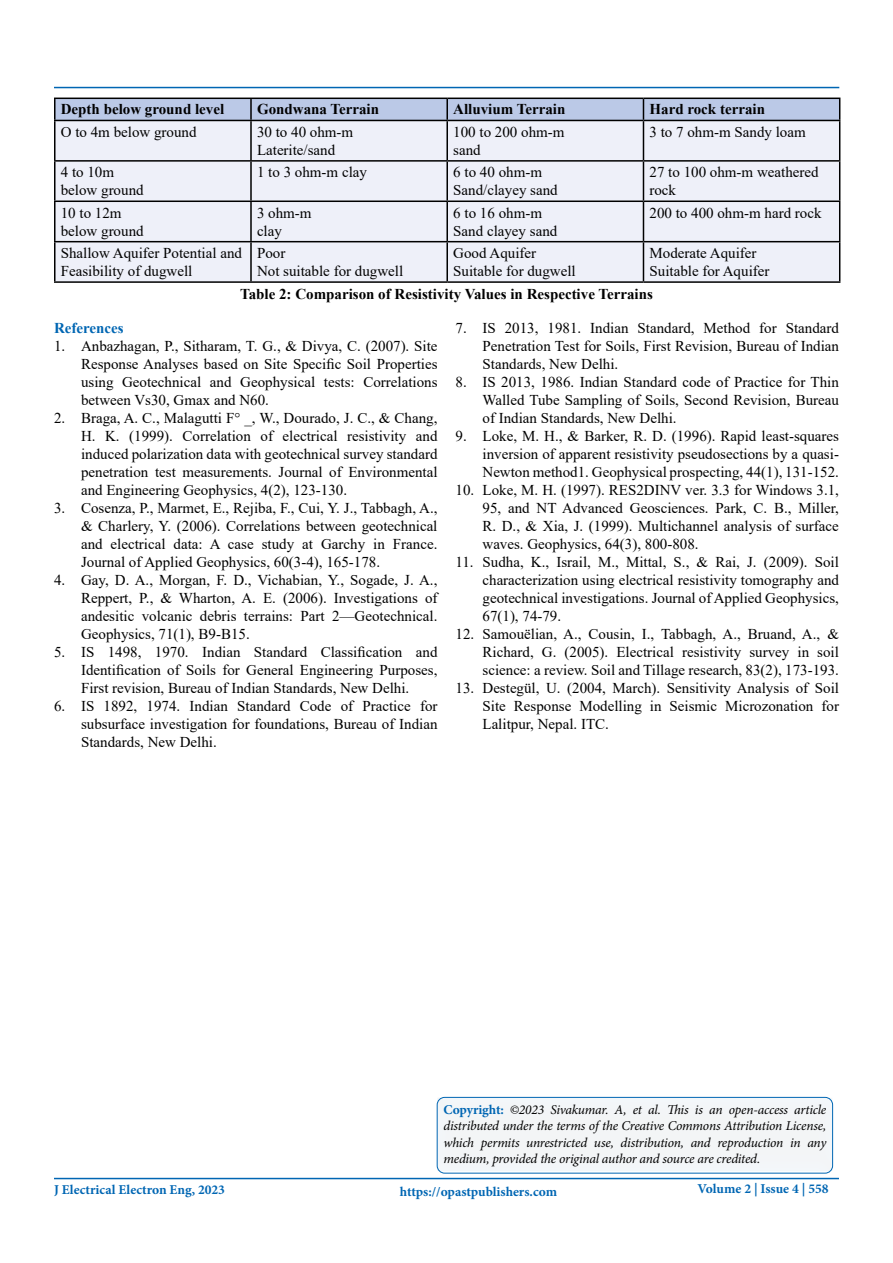
<style>
.page{position:relative;width:893px;height:1263px;background:#fff}
.page>*{position:absolute;margin:0;border:0;box-sizing:border-box;transform-origin:0 0}
.t1{font:15px/18px "Times New Roman";color:#000;text-align:justify}
.t2{font:700 15px "Times New Roman";color:#000}
.t3{font:700 15px "Times New Roman";color:#0066b3}
.t4{font:italic 13.5px/16.5px "Minion Pro";letter-spacing:-.02em;color:#000;text-align:justify}
.t5{font:700 13.5px "Minion Pro";color:#0066b3}
.s1{font-weight:700;font-style:normal;color:#0066b3}
</style>
<div class="page">
<hr style="left:54px;top:1178px;width:785px;height:1px;background:#0066b3">
<hr style="left:54px;top:87px;width:785px;height:1px;background:#0066b3">
<div style="left:424px;top:1088px;width:422px;height:85px;background:#f3f5f7"></div>
<div style="left:437px;top:1097px;width:396px;height:76px;border:1px solid #0066b3;border-radius:8px"></div>
<div style="left:56px;top:121px;width:783px;height:160px;background:#eef0f9"></div>
<hr style="left:54px;top:98px;width:197px;height:1px;background:#000">
<hr style="left:54px;top:99px;width:2px;height:21px;background:#000">
<svg style="left:55px;top:98px;width:785px;height:22px;background:#aebbd7"></svg>
<hr style="left:54px;top:120px;width:197px;height:1px;background:#000">
<hr style="left:54px;top:121px;width:2px;height:39px;background:#000">
<hr style="left:251px;top:120px;width:196px;height:1px;background:#000">
<hr style="left:250px;top:121px;width:2px;height:39px;background:#000">
<hr style="left:447px;top:120px;width:196px;height:1px;background:#000">
<hr style="left:446px;top:121px;width:2px;height:39px;background:#000">
<hr style="left:643px;top:120px;width:197px;height:1px;background:#000">
<hr style="left:643px;top:121px;width:1px;height:39px;background:#000">
<hr style="left:839px;top:121px;width:1px;height:39px;background:#000">
<hr style="left:54px;top:160px;width:197px;height:2px;background:#000">
<hr style="left:54px;top:162px;width:2px;height:38px;background:#000">
<hr style="left:251px;top:160px;width:196px;height:2px;background:#000">
<hr style="left:250px;top:162px;width:2px;height:38px;background:#000">
<hr style="left:447px;top:160px;width:196px;height:2px;background:#000">
<hr style="left:446px;top:162px;width:2px;height:38px;background:#000">
<hr style="left:643px;top:160px;width:197px;height:2px;background:#000">
<hr style="left:643px;top:162px;width:1px;height:38px;background:#000">
<hr style="left:839px;top:162px;width:1px;height:38px;background:#000">
<hr style="left:54px;top:200px;width:197px;height:2px;background:#000">
<hr style="left:54px;top:202px;width:2px;height:39px;background:#000">
<hr style="left:251px;top:200px;width:196px;height:2px;background:#000">
<hr style="left:250px;top:202px;width:2px;height:39px;background:#000">
<hr style="left:447px;top:200px;width:196px;height:2px;background:#000">
<hr style="left:446px;top:202px;width:2px;height:39px;background:#000">
<hr style="left:643px;top:200px;width:197px;height:2px;background:#000">
<hr style="left:643px;top:202px;width:1px;height:39px;background:#000">
<hr style="left:839px;top:202px;width:1px;height:39px;background:#000">
<hr style="left:54px;top:241px;width:197px;height:1px;background:#000">
<hr style="left:54px;top:242px;width:2px;height:39px;background:#000">
<hr style="left:251px;top:241px;width:196px;height:1px;background:#000">
<hr style="left:250px;top:242px;width:2px;height:39px;background:#000">
<hr style="left:447px;top:241px;width:196px;height:1px;background:#000">
<hr style="left:446px;top:242px;width:2px;height:39px;background:#000">
<hr style="left:643px;top:241px;width:197px;height:1px;background:#000">
<hr style="left:643px;top:242px;width:1px;height:39px;background:#000">
<hr style="left:839px;top:242px;width:1px;height:39px;background:#000">
<hr style="left:54px;top:281px;width:197px;height:2px;background:#000">
<hr style="left:251px;top:281px;width:196px;height:2px;background:#000">
<hr style="left:447px;top:281px;width:196px;height:2px;background:#000">
<hr style="left:643px;top:281px;width:197px;height:2px;background:#000">
<p class="t2" style="left:61px;top:99px;width:165px">Depth below ground level</p>
<p class="t2" style="left:257px;top:99px;width:124px">Gondwana Terrain</p>
<p class="t2" style="left:453px;top:99px;width:114px">Alluvium Terrain</p>
<p class="t2" style="left:649px;top:99px;width:117px">Hard rock terrain</p>
<p class="t1" style="left:61px;top:122px;width:137px">O to 4m below ground</p>
<p class="t1" style="left:257px;top:122px;width:98px">30 to 40 ohm-m<br>Laterite/sand</p>
<p class="t1" style="left:453px;top:122px;width:113px">100 to 200 ohm-m sand</p>
<p class="t1" style="left:649px;top:122px;width:158px">3 to 7 ohm-m Sandy loam</p>
<p class="t1" style="left:61px;top:163px;width:84px">4 to 10m below ground</p>
<p class="t1" style="left:257px;top:163px;width:111px">1 to 3 ohm-m clay</p>
<p class="t1" style="left:453px;top:163px;width:106px">6 to 40 ohm-m<br>Sand/clayey sand</p>
<p class="t1" style="left:649px;top:163px;width:171px">27 to 100 ohm-m weathered rock</p>
<p class="t1" style="left:61px;top:203px;width:84px">10 to 12m below ground</p>
<p class="t1" style="left:257px;top:203px;width:56px">3 ohm-m clay</p>
<p class="t1" style="left:453px;top:203px;width:106px">6 to 16 ohm-m<br>Sand clayey sand</p>
<p class="t1" style="left:649px;top:203px;width:174px">200 to 400 ohm-m hard rock</p>
<p class="t1" style="left:61px;top:244px;width:183px">Shallow Aquifer Potential and<br>Feasibility of dugwell</p>
<p class="t1" style="left:257px;top:244px;width:148px">Poor<br>Not suitable for dugwell</p>
<p class="t1" style="left:453px;top:244px;width:124px">Good Aquifer<br>Suitable for dugwell</p>
<p class="t1" style="left:649px;top:244px;width:121px">Moderate Aquifer<br>Suitable for Aquifer</p>
<p class="t2" style="left:240px;top:283px;width:414px">Table 2: Comparison of Resistivity Values in Respective Terrains</p>
<p class="t3" style="left:54px;top:317px;width:71px">References</p>
<p class="t1" style="left:81px;top:336px;width:358px;text-indent:-27px">1. Anbazhagan, P., Sitharam, T. G., &amp; Divya, C. (2007). Site Response Analyses based on Site Specific Soil Properties using Geotechnical and Geophysical tests: Correlations between Vs30, Gmax and N60.</p>
<p class="t1" style="left:81px;top:408px;width:358px;text-indent:-27px">2. Braga, A. C., Malagutti F° _, W., Dourado, J. C., &amp; Chang, H. K. (1999). Correlation of electrical resistivity and induced polarization data with geotechnical survey standard penetration test measurements. Journal of Environmental and Engineering Geophysics, 4(2), 123-130.</p>
<p class="t1" style="left:81px;top:498px;width:358px;text-indent:-27px">3. Cosenza, P., Marmet, E., Rejiba, F., Cui, Y. J., Tabbagh, A., &amp; Charlery, Y. (2006). Correlations between geotechnical and electrical data: A case study at Garchy in France.<br>Journal of Applied Geophysics, 60(3-4), 165-178.</p>
<p class="t1" style="left:81px;top:570px;width:358px;text-indent:-27px">4. Gay, D. A., Morgan, F. D., Vichabian, Y., Sogade, J. A., Reppert, P., &amp; Wharton, A. E. (2006). Investigations of andesitic volcanic debris terrains: Part 2—Geotechnical.<br>Geophysics, 71(1), B9-B15.</p>
<p class="t1" style="left:81px;top:642px;width:358px;text-indent:-27px">5. IS 1498, 1970. Indian Standard Classification and Identification of Soils for General Engineering Purposes, First revision, Bureau of Indian Standards, New Delhi.</p>
<p class="t1" style="left:81px;top:696px;width:358px;text-indent:-27px">6. IS 1892, 1974. Indian Standard Code of Practice for subsurface investigation for foundations, Bureau of Indian Standards, New Delhi.</p>
<p class="t1" style="left:482px;top:318px;width:358px;text-indent:-27px">7. IS 2013, 1981. Indian Standard, Method for Standard Penetration Test for Soils, First Revision, Bureau of Indian Standards, New Delhi.</p>
<p class="t1" style="left:482px;top:372px;width:358px;text-indent:-27px">8. IS 2013, 1986. Indian Standard code of Practice for Thin Walled Tube Sampling of Soils, Second Revision, Bureau of Indian Standards, New Delhi.</p>
<p class="t1" style="left:482px;top:426px;width:358px;text-indent:-27px">9. Loke, M. H., &amp; Barker, R. D. (1996). Rapid least‐squares inversion of apparent resistivity pseudosections by a quasi‐ Newton method1. Geophysical prospecting, 44(1), 131-152.</p>
<p class="t1" style="left:482px;top:480px;width:358px;text-indent:-27px">10. Loke, M. H. (1997). RES2DINV ver. 3.3 for Windows 3.1, 95, and NT Advanced Geosciences. Park, C. B., Miller, R. D., &amp; Xia, J. (1999). Multichannel analysis of surface waves. Geophysics, 64(3), 800-808.</p>
<p class="t1" style="left:482px;top:552px;width:358px;text-indent:-27px">11. Sudha, K., Israil, M., Mittal, S., &amp; Rai, J. (2009). Soil characterization using electrical resistivity tomography and geotechnical investigations. Journal of Applied Geophysics, 67(1), 74-79.</p>
<p class="t1" style="left:482px;top:624px;width:358px;text-indent:-27px">12. Samouëlian, A., Cousin, I., Tabbagh, A., Bruand, A., &amp; Richard, G. (2005). Electrical resistivity survey in soil science: a review. Soil and Tillage research, 83(2), 173-193.</p>
<p class="t1" style="left:482px;top:678px;width:358px;text-indent:-27px">13. Destegül, U. (2004, March). Sensitivity Analysis of Soil Site Response Modelling in Seismic Microzonation for Lalitpur, Nepal. ITC.</p>
<p class="t4" style="left:443px;top:1101px;width:384px"><span class="s1">Copyright:</span> ©2023 Sivakumar. A, et al. This is an open-access article distributed under the terms of the Creative Commons Attribution License, which permits unrestricted use, distribution, and reproduction in any medium, provided the original author and source are credited.</p>
<p class="t5" style="left:400px;top:1182px;width:159px">https://opastpublishers.com</p>
<p class="t5" style="left:54px;top:1180px;width:173px">J Electrical Electron Eng, 2023</p>
<p class="t5" style="left:697px;top:1179px;width:133px">Volume 2 | Issue 4 | 558</p>
</div>
